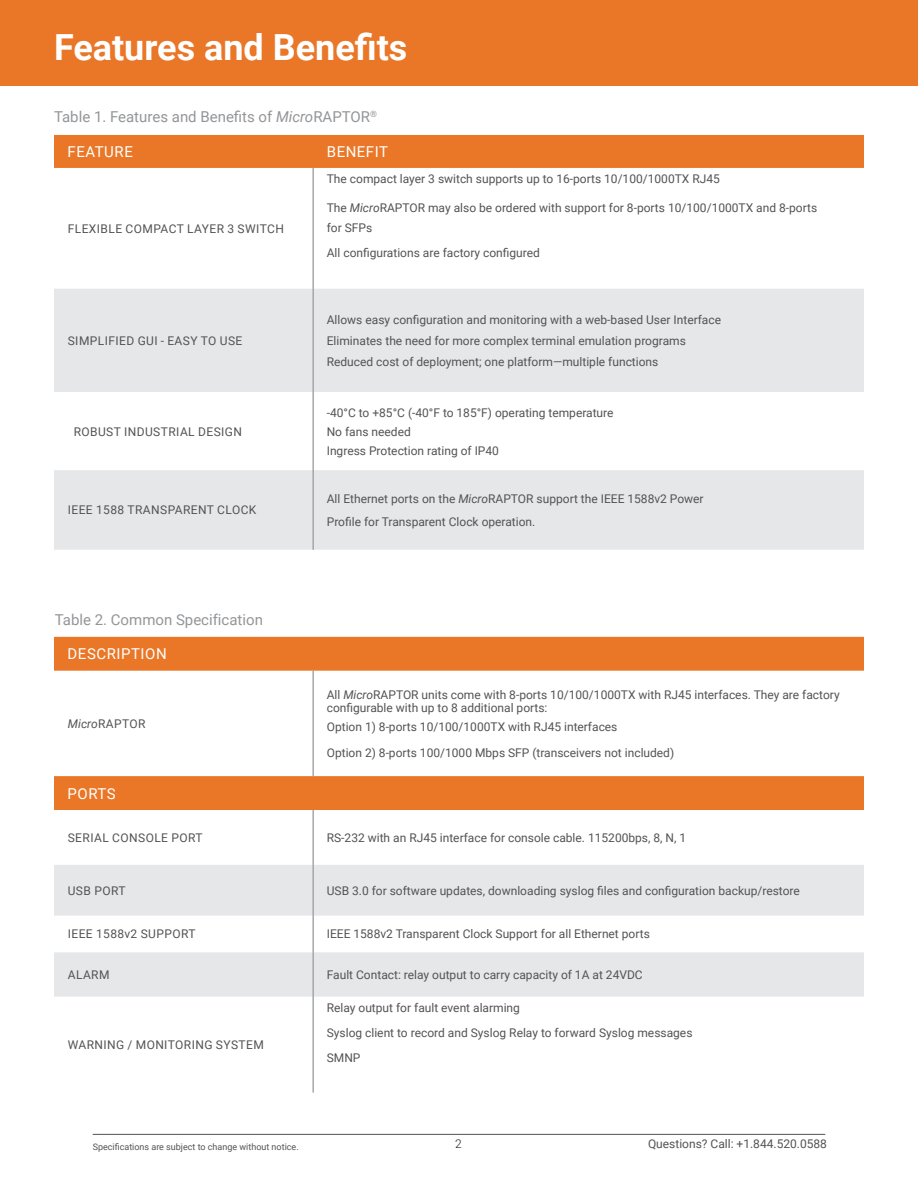
<style>
.page{position:relative;width:918px;height:1188px;background:#fff}
.page>*{position:absolute;margin:0;border:0;box-sizing:border-box;transform-origin:0 0}
.t1{font:700 36px "Roboto";color:#fff}
.t2{font:15px "Roboto";color:#939598}
.Table_Paragraph{font:15px "Roboto";letter-spacing:.035em;color:#fff}
.Table_Paragraph-2{font:12px/12.9px "Roboto";color:#535355}
.Table_Paragraph-3{font:12px "Roboto";letter-spacing:.035em;color:#535355}
.t3{font:300 12px "Roboto";color:#231f20}
.t4{font:9px "Roboto";color:#535355}
.s1{font-style:italic}
</style>
<div class="page">
<div style="left:0;top:0;width:918px;height:86px;background:#e97727"></div>
<svg style="left:54px;top:637px;width:810px;height:173px"></svg>
<svg style="left:54px;top:865px;width:810px;height:132px;fill:#e6e7e9"></svg>
<div style="left:54px;top:135px;width:810px;height:33px;background:#e97727"></div>
<svg style="left:54px;top:289px;width:810px;height:261px;fill:#e6e7e9"></svg>
<hr style="left:93px;top:1134px;width:732px;height:1px;background:#535355">
<hr style="left:313px;top:168px;width:1px;height:382px;background:#a8a9ad">
<hr style="left:313px;top:671px;width:1px;height:105px;background:#a8a9ad">
<hr style="left:313px;top:810px;width:1px;height:283px;background:#a8a9ad">
<p class="t1" style="left:54px;top:22px;width:355px">Features and Benefits</p>
<p class="t2" style="left:54px;top:106px;width:325px">Table 1. Features and Benefits of <span class="s1">Micro</span>RAPTOR<sup>®</sup></p>
<p class="Table_Paragraph" style="left:68px;top:141px;width:67px">FEATURE</p>
<p class="Table_Paragraph" style="left:327px;top:141px;width:63px">BENEFIT</p>
<p class="Table_Paragraph-3" style="left:68px;top:220px;width:218px">FLEXIBLE COMPACT LAYER 3 SWITCH</p>
<p class="Table_Paragraph-3" style="left:68px;top:332px;width:176px">SIMPLIFIED GUI - EASY TO USE</p>
<p class="Table_Paragraph-3" style="left:74px;top:423px;width:170px">ROBUST INDUSTRIAL DESIGN</p>
<p class="Table_Paragraph-3" style="left:68px;top:502px;width:190px">IEEE 1588 TRANSPARENT CLOCK</p>
<p class="t2" style="left:55px;top:609px;width:210px">Table 2. Common Specification</p>
<p class="Table_Paragraph" style="left:68px;top:644px;width:101px">DESCRIPTION</p>
<p class="Table_Paragraph-2" style="left:68px;top:717px;width:79px"><span class="s1">Micro</span>RAPTOR</p>
<p class="Table_Paragraph-2" style="left:327px;top:172px;width:395px">The compact layer 3 switch supports up to 16-ports 10/100/1000TX RJ45</p>
<p class="Table_Paragraph-2" style="left:327px;top:198px;width:492px;line-height:19.5px">The <span class="s1">Micro</span>RAPTOR may also be ordered with support for 8-ports 10/100/1000TX and 8-ports for SFPs</p>
<p class="Table_Paragraph-2" style="left:327px;top:246px;width:215px">All configurations are factory configured</p>
<p class="Table_Paragraph-2" style="left:327px;top:313px;width:396px">Allows easy configuration and monitoring with a web-based User Interface</p>
<p class="Table_Paragraph-2" style="left:327px;top:334px;width:361px">Eliminates the need for more complex terminal emulation programs</p>
<p class="Table_Paragraph-2" style="left:327px;top:355px;width:333px">Reduced cost of deployment; one platform—multiple functions</p>
<p class="Table_Paragraph-2" style="left:327px;top:405px;width:288px">-40°C to +85°C (-40°F to 185°F) operating temperature</p>
<p class="Table_Paragraph-2" style="left:327px;top:424px;width:86px">No fans needed</p>
<p class="Table_Paragraph-2" style="left:327px;top:443px;width:174px">Ingress Protection rating of IP40</p>
<p class="Table_Paragraph-2" style="left:327px;top:492px;width:378px">All Ethernet ports on the <span class="s1">Micro</span>RAPTOR support the IEEE 1588v2 Power</p>
<p class="Table_Paragraph-2" style="left:327px;top:515px;width:210px">Profile for Transparent Clock operation.</p>
<p class="Table_Paragraph-2" style="left:327px;top:687px;width:514px">All <span class="s1">Micro</span>RAPTOR units come with 8-ports 10/100/1000TX with RJ45 interfaces. They are factory configurable with up to 8 additional ports:</p>
<p class="Table_Paragraph-2" style="left:327px;top:714px;width:349px;line-height:26px">Option 1) 8-ports 10/100/1000TX with RJ45 interfaces<br>Option 2) 8-ports 100/1000 Mbps SFP (transceivers not included)</p>
<p class="Table_Paragraph" style="left:68px;top:783px;width:50px">PORTS</p>
<p class="Table_Paragraph-3" style="left:68px;top:829px;width:136px">SERIAL CONSOLE PORT</p>
<p class="Table_Paragraph-2" style="left:327px;top:831px;width:361px">RS-232 with an RJ45 interface for console cable. 115200bps, 8, N, 1</p>
<p class="Table_Paragraph-2" style="left:68px;top:884px;width:59px">USB PORT</p>
<p class="Table_Paragraph-2" style="left:327px;top:884px;width:475px">USB 3.0 for software updates, downloading syslog files and configuration backup/restore</p>
<p class="Table_Paragraph-3" style="left:68px;top:926px;width:129px">IEEE 1588v2 SUPPORT</p>
<p class="Table_Paragraph-2" style="left:327px;top:927px;width:325px">IEEE 1588v2 Transparent Clock Support for all Ethernet ports</p>
<p class="Table_Paragraph-2" style="left:68px;top:968px;width:43px">ALARM</p>
<p class="Table_Paragraph-2" style="left:327px;top:968px;width:317px">Fault Contact: relay output to carry capacity of 1A at 24VDC</p>
<p class="Table_Paragraph-3" style="left:68px;top:1036px;width:198px">WARNING / MONITORING SYSTEM</p>
<p class="Table_Paragraph-2" style="left:327px;top:1000px;width:195px">Relay output for fault event alarming</p>
<p class="Table_Paragraph-2" style="left:327px;top:1025px;width:367px">Syslog client to record and Syslog Relay to forward Syslog messages</p>
<p class="Table_Paragraph-2" style="left:327px;top:1050px;width:35px">SMNP</p>
<p class="t4" style="left:93px;top:1141px;width:208px">Specifications are subject to change without notice.</p>
<p class="t3" style="left:455px;top:1136px;width:8px">2</p>
<p class="Table_Paragraph-2" style="left:648px;top:1137px;width:181px">Questions? Call: +1.844.520.0588</p>
</div>
